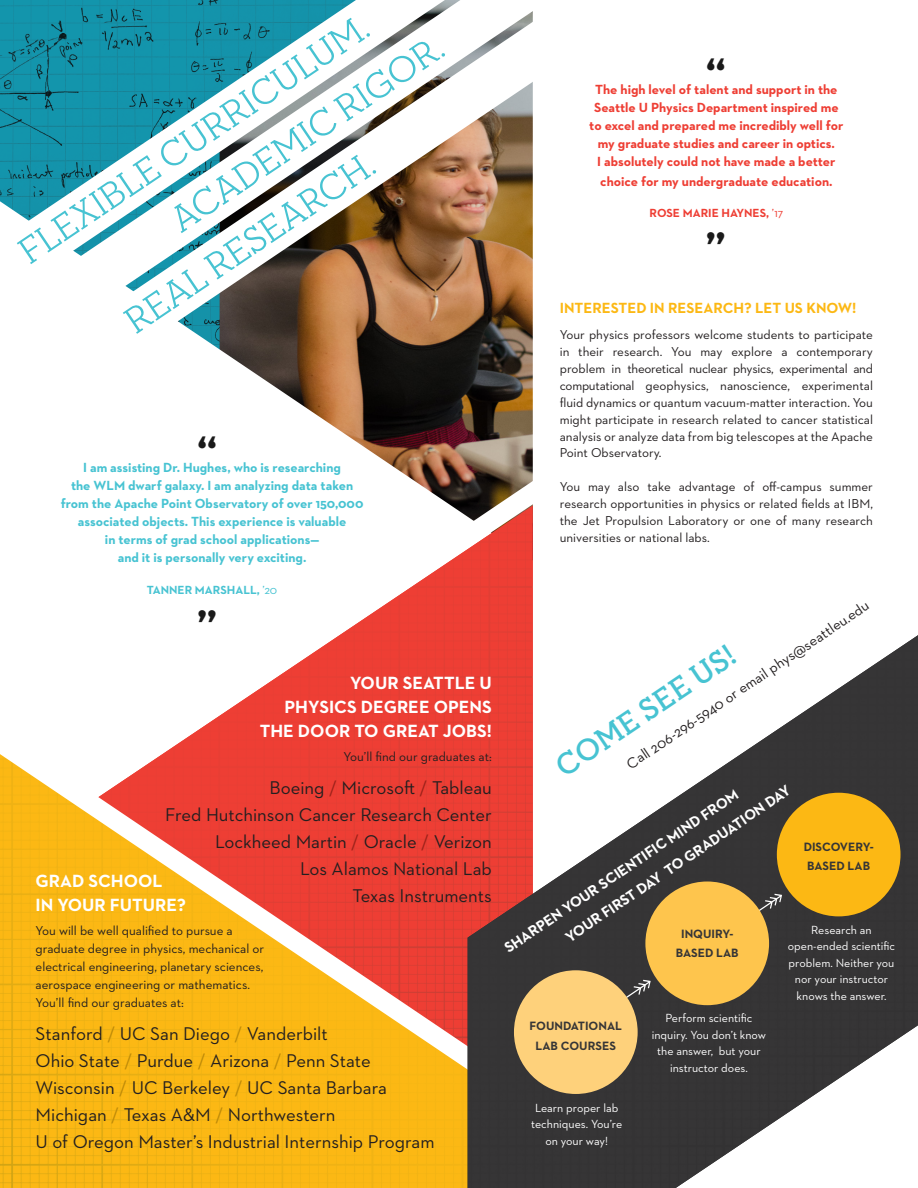
<style>
.page{position:relative;width:918px;height:1188px;background:#fff}
.page>*{position:absolute;margin:0;border:0;box-sizing:border-box;transform-origin:0 0}
.t1{font:700 45px "Neutraface 2 Text";color:#1a1a1a}
.t2{font:500 37.5px "Neutraface Slab Display";color:#47c3d2}
.t3{font:700 31.5px "Neutraface Slab Display";color:#47c3d2}
.t4{font:18.75px/27px "Neutraface 2 Text";color:#231f20}
.t5{font:700 18px/24px "Neutraface 2 Text";color:#fff;text-align:right}
.t6{font:700 15px "Neutraface 2 Text";color:#fff}
.t7{font:15px "Neutraface 2 Text";color:#231f20}
.t8{font:700 15px "Neutraface 2 Text";color:#fcb814}
.t9{font:700 13.5px/18px "Neutraface 2 Text";color:#47c3d2;text-align:center}
.t10{font:700 13.5px/18px "Neutraface 2 Text";color:#ee3e34;text-align:center}
.t11{font:13.2px/17px "Neutraface 2 Text";color:#231f20;text-align:justify}
.t12{font:700 12.3px "Neutraface 2 Text";color:#363536}
.t13{font:12px/16.5px "Neutraface 2 Text";color:#fff;text-align:center}
.t14{font:700 12px "Neutraface 2 Text";color:#ee3e34}
.t15{font:700 12px "Neutraface 2 Text";color:#47c3d2}
.s1{font-weight:400}
.s2{color:#9c221a}
.s3{color:#bd8a09}
</style>
<div class="page">
<img style="left:265px;top:380px;width:268px;height:125px">
<svg style="left:0;top:0;width:62px;height:221px;background:#1f92a7"></svg>
<img style="left:62px;top:0;width:471px;height:380px">
<img style="left:197px;top:505px;width:336px;height:226px">
<svg style="left:0;top:731px;width:468px;height:457px;background:#f59631"></svg>
<img style="left:468px;top:635px;width:450px;height:553px">
<svg style="left:611px;top:980px;width:40px;height:67px"></svg>
<svg style="left:744px;top:894px;width:38px;height:67px"></svg>
<div style="left:777px;top:793px;width:124px;height:123px;background:#fcb814;border-radius:50%"></div>
<div style="left:514px;top:970px;width:124px;height:124px;background:#fed17b;border-radius:50%"></div>
<div style="left:645px;top:882px;width:124px;height:123px;background:#fec54d;border-radius:50%"></div>
<p class="t2" style="left:11px;top:237px;width:414px;rotate:-34deg">FLEXIBLE CURRICULUM.</p>
<p class="t2" style="left:163px;top:206px;width:322px;rotate:-34deg">ACADEMIC RIGOR.</p>
<p class="t2" style="left:117px;top:307px;width:293px;rotate:-34deg">REAL RESEARCH.</p>
<p class="t1" style="left:197px;top:423px;width:22px">“</p>
<p class="t9" style="left:83px;top:459px;width:259px">I am assisting Dr. Hughes, who is researching</p>
<p class="t9" style="left:61px;top:477px;width:304px">the WLM dwarf galaxy. I am analyzing data taken from the Apache Point Observatory of over 150,000 associated objects. This experience is valuable</p>
<p class="t9" style="left:105px;top:531px;width:216px">in terms of grad school applications—</p>
<p class="t9" style="left:118px;top:549px;width:190px">and it is personally very exciting.</p>
<p class="t15" style="left:147px;top:582px;width:132px">TANNER MARSHALL, <span class="s1">’20</span></p>
<p class="t1" style="left:197px;top:597px;width:22px">”</p>
<p class="t5" style="left:260px;top:671px;width:234px">YOUR SEATTLE U<br>PHYSICS DEGREE OPENS<br>THE DOOR TO GREAT JOBS!</p>
<p class="t11" style="left:344px;top:748px;width:150px">You’ll find our graduates at:</p>
<p class="t4" style="left:270px;top:774px;width:224px">Boeing <span class="s2">/</span> Microsoft <span class="s2">/</span> Tableau</p>
<p class="t4" style="left:165px;top:801px;width:328px">Fred Hutchinson Cancer Research Center</p>
<p class="t4" style="left:215px;top:828px;width:278px;text-align:right">Lockheed Martin <span class="s2">/</span> Oracle <span class="s2">/</span> Verizon<br>Los Alamos National Lab<br>Texas Instruments</p>
<p class="t5" style="left:36px;top:868px;width:129px">GRAD SCHOOL</p>
<p class="t5" style="left:36px;top:892px;width:152px">IN YOUR FUTURE?</p>
<p class="t11" style="left:36px;top:922px;width:199px">You will be well qualified to pursue a</p>
<p class="t11" style="left:36px;top:940px;width:230px">graduate degree in physics, mechanical or</p>
<p class="t11" style="left:36px;top:958px;width:229px">electrical engineering, planetary sciences,</p>
<p class="t11" style="left:36px;top:976px;width:216px">aerospace engineering or mathematics.</p>
<p class="t11" style="left:36px;top:994px;width:150px">You’ll find our graduates at:</p>
<p class="t4" style="left:36px;top:1020px;width:294px">Stanford <span class="s3">/</span> UC San Diego <span class="s3">/</span> Vanderbilt</p>
<p class="t4" style="left:36px;top:1047px;width:337px">Ohio State <span class="s3">/</span> Purdue <span class="s3">/</span> Arizona <span class="s3">/</span> Penn State</p>
<p class="t4" style="left:36px;top:1074px;width:353px">Wisconsin <span class="s3">/</span> UC Berkeley <span class="s3">/</span> UC Santa Barbara</p>
<p class="t4" style="left:36px;top:1101px;width:401px">Michigan <span class="s3">/</span> Texas A&amp;M <span class="s3">/</span> Northwestern<br>U of Oregon Master’s Industrial Internship Program</p>
<p class="t1" style="left:706px;top:45px;width:22px">“</p>
<p class="t10" style="left:589px;top:81px;width:256px">The high level of talent and support in the Seattle U Physics Department inspired me to excel and prepared me incredibly well for my graduate studies and career in optics.<br>I absolutely could not have made a better</p>
<p class="t10" style="left:600px;top:172px;width:234px">choice for my undergraduate education.</p>
<p class="t14" style="left:650px;top:206px;width:135px">ROSE MARIE HAYNES, <span class="s1">’17</span></p>
<p class="t1" style="left:706px;top:219px;width:22px">”</p>
<p class="t8" style="left:560px;top:299px;width:298px">INTERESTED IN RESEARCH? LET US KNOW!</p>
<p class="t11" style="left:560px;top:326px;width:315px">Your physics professors welcome students to participate in their research. You may explore a contemporary problem in theoretical nuclear physics, experimental and computational geophysics, nanoscience, experimental fluid dynamics or quantum vacuum-matter interaction. You might participate in research related to cancer statistical analysis or analyze data from big telescopes at the Apache Point Observatory.</p>
<p class="t11" style="left:560px;top:478px;width:315px">You may also take advantage of off-campus summer research opportunities in physics or related fields at IBM, the Jet Propulsion Laboratory or one of many research universities or national labs.</p>
<p class="t7" style="left:623px;top:758px;width:291px;rotate:-34deg">Call 206-296-5940 or email phys@seattleu.edu</p>
<p class="t3" style="left:549px;top:755px;width:210px;rotate:-34deg">COME SEE US!</p>
<p class="t6" style="left:561px;top:931px;width:269px;rotate:-34deg">YOUR FIRST DAY TO GRADUATION DAY</p>
<p class="t6" style="left:501px;top:941px;width:280px;rotate:-34deg">SHARPEN YOUR SCIENTIFIC MIND FROM</p>
<p class="t12" style="left:804px;top:839px;width:72px">DISCOVERY-</p>
<p class="t12" style="left:807px;top:858px;width:64px">BASED LAB</p>
<p class="t13" style="left:788px;top:921px;width:109px">Research an open-ended scientific</p>
<p class="t13" style="left:789px;top:954px;width:107px">problem. Neither you</p>
<p class="t13" style="left:795px;top:971px;width:95px;text-align:left">nor your instructor knows the answer.</p>
<p class="t12" style="left:681px;top:926px;width:54px">INQUIRY-</p>
<p class="t12" style="left:676px;top:945px;width:64px">BASED LAB</p>
<p class="t12" style="left:530px;top:1018px;width:94px">FOUNDATIONAL</p>
<p class="t12" style="left:536px;top:1037px;width:82px">LAB COURSES</p>
<p class="t13" style="left:531px;top:1099px;width:93px">Learn proper lab techniques. You’re on your way!</p>
<p class="t13" style="left:652px;top:1010px;width:116px">Perform scientific inquiry. You don’t know the answer, but your instructor does.</p>
</div>
